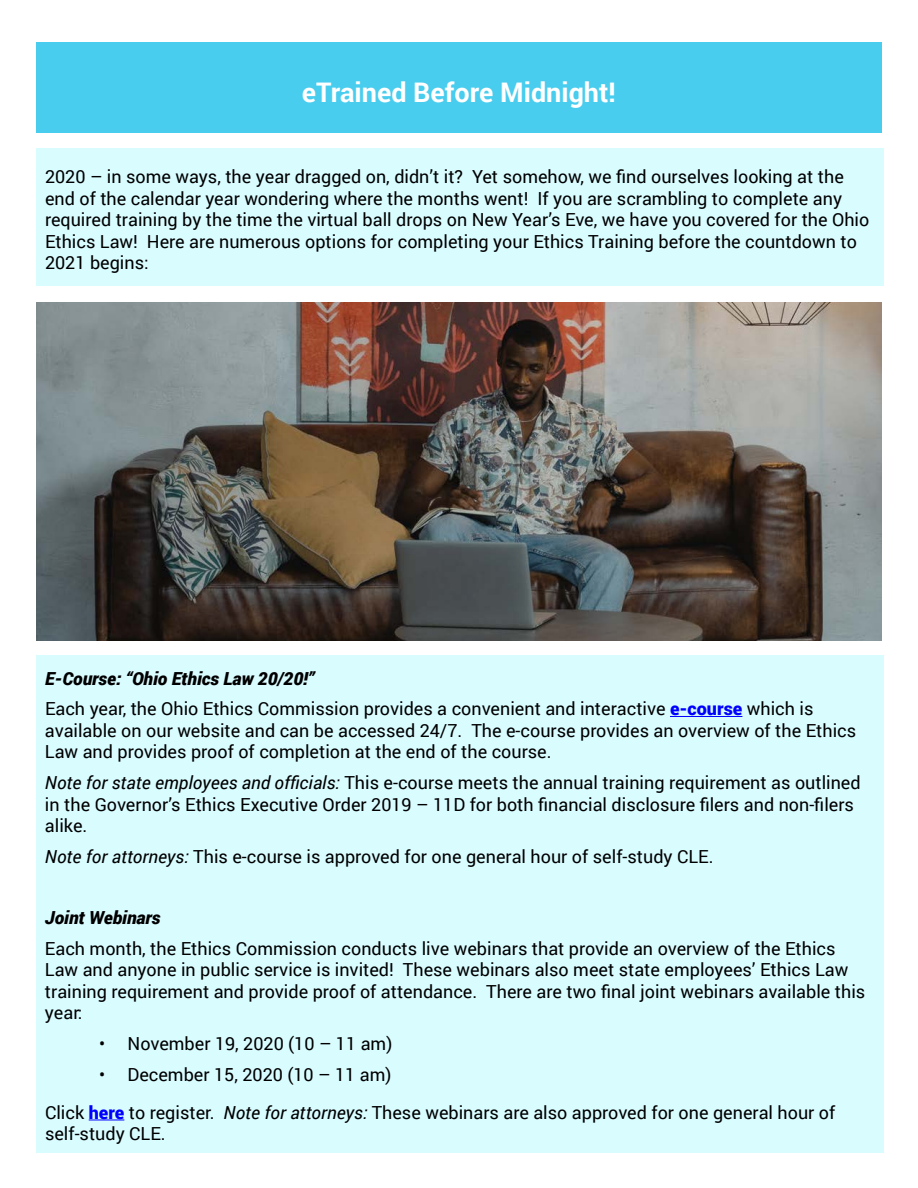
<style>
.page{position:relative;width:918px;height:1188px;background:#fff}
.page>*{position:absolute;margin:0;border:0;box-sizing:border-box;transform-origin:0 0}
.t1{font:700 27px "Roboto";color:#fff}
.t2{font:18px/21.6px "Roboto";color:#000}
.t3{font:italic 900 18px "Roboto";color:#000}
.s1{font-weight:900;font-style:italic}
.s2{font-weight:900;color:#00f}
.s3{font-style:italic}
</style>
<div class="page">
<div style="left:36px;top:655px;width:847px;height:497px;background:#d9fcff"></div>
<div style="left:36px;top:149px;width:847px;height:137px;background:#d9fcff"></div>
<div style="left:36px;top:42px;width:846px;height:91px;background:#48cdee"></div>
<hr style="left:670px;top:716px;width:72px;height:1px;background:#00f">
<hr style="left:89px;top:1120px;width:35px;height:1px;background:#00f">
<img style="left:36px;top:302px;width:846px;height:339px">
<h1 class="t1" style="left:302px;top:73px;width:315px">eTrained Before Midnight!</h1>
<p class="t2" style="left:45px;top:165px;width:826px">2020 – in some ways, the year dragged on, didn’t it? Yet somehow, we find ourselves looking at the end of the calendar year wondering where the months went! If you are scrambling to complete any required training by the time the virtual ball drops on New Year’s Eve, we have you covered for the Ohio Ethics Law! Here are numerous options for completing your Ethics Training before the countdown to 2021 begins:</p>
<p class="t2" style="left:45px;top:662px;width:770px;line-height:30.6px"><span class="s1">E-Course: “Ohio Ethics Law 20/20!”<br></span>Each year, the Ohio Ethics Commission provides a convenient and interactive <span class="s2">e-course</span> which is</p>
<p class="t2" style="left:45px;top:719px;width:813px">available on our website and can be accessed 24/7. The e-course provides an overview of the Ethics<br>Law and provides proof of completion at the end of the course.</p>
<p class="t2" style="left:45px;top:771px;width:817px"><span class="s3">Note for state employees and officials:</span> This e-course meets the annual training requirement as outlined in the Governor’s Ethics Executive Order 2019 – 11D for both financial disclosure filers and non-filers alike.</p>
<p class="t2" style="left:45px;top:845px;width:670px"><span class="s3">Note for attorneys:</span> This e-course is approved for one general hour of self-study CLE.</p>
<p class="t3" style="left:45px;top:905px;width:117px">Joint Webinars</p>
<p class="t2" style="left:45px;top:937px;width:822px">Each month, the Ethics Commission conducts live webinars that provide an overview of the Ethics Law and anyone in public service is invited! These webinars also meet state employees’ Ethics Law training requirement and provide proof of attendance. There are two final joint webinars available this year:</p>
<p class="t2" style="left:99px;top:1032px;width:295px">• November 19, 2020 (10 – 11 am)</p>
<p class="t2" style="left:45px;top:1054px;width:792px;line-height:38.1px;text-indent:54px">• December 15, 2020 (10 – 11 am)<br>Click <span class="s2">here</span> to register. <span class="s3">Note for attorneys:</span> These webinars are also approved for one general hour of</p>
<p class="t2" style="left:45px;top:1122px;width:122px">self-study CLE.</p>
</div>
